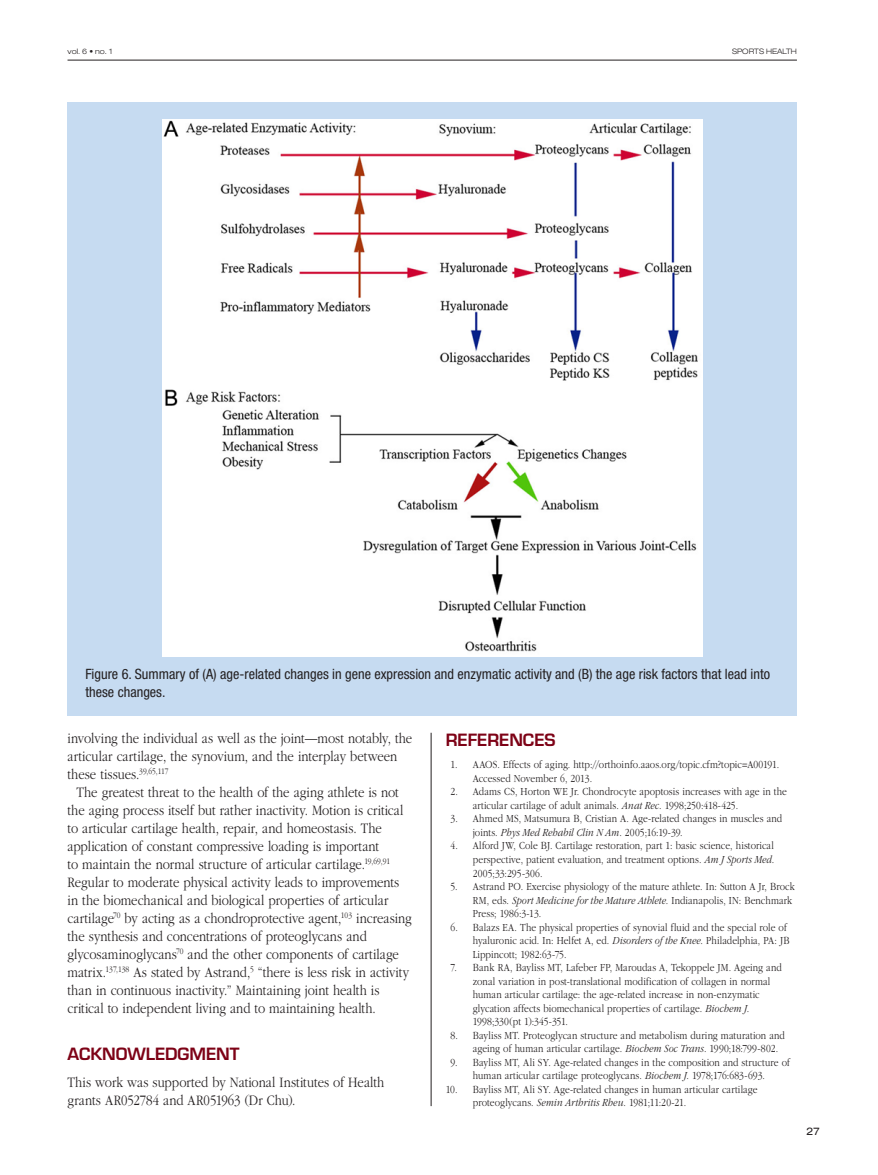
<style>
.page{position:relative;width:878px;height:1175px;background:#fff}
.page>*{position:absolute;margin:0;border:0;box-sizing:border-box;transform-origin:0 0}
.t1{font:600 16.5px "Eurostile";letter-spacing:-.005em;color:#7d0216}
.t2{font:300 15px/18px "ITC Garamond Std";color:#231f20;scale:.85 1}
.t3{font:condensed 14.25px/18px "Helvetica Neue LT Std";color:#231f20}
.t4{font:300 11.25px/13.5px "ITC Garamond Std";letter-spacing:.01em;color:#231f20;scale:.85 1}
.t5{font:expanded 10.5px "Helvetica Neue LT Std";color:#231f20}
.t6{font:300 expanded 7.5px "Helvetica Neue LT Std";color:#231f20}
.s1{font-style:italic}
</style>
<div class="page">
<hr style="left:68px;top:60px;width:728px;height:1px;background:#231f20">
<hr style="left:430px;top:732px;width:1px;height:374px;background:#231f20">
<div style="left:68px;top:102px;width:728px;height:613px;background:#c6dbf1"></div>
<img style="left:162px;top:120px;width:540px;height:537px">
<p class="t6" style="left:68px;top:46px;width:46px">vol. 6 • no. 1</p>
<p class="t6" style="left:732px;top:46px;width:66px">SPORTS HEALTH</p>
<p class="t3" style="left:86px;top:665px;width:686px">Figure 6. Summary of (A) age-related changes in gene expression and enzymatic activity and (B) the age risk factors that lead into these changes.</p>
<h2 class="t2" style="left:68px;top:729px;width:407px">involving the individual as well as the joint—most notably, the</h2>
<h2 class="t2" style="left:68px;top:747px;width:389px">articular cartilage, the synovium, and the interplay between</h2>
<h2 class="t2" style="left:68px;top:765px;width:120px">these tissues.<sup>39,65,117</sup></h2>
<h2 class="t2" style="left:76px;top:783px;width:380px">The greatest threat to the health of the aging athlete is not</h2>
<h2 class="t2" style="left:67px;top:801px;width:397px">the aging process itself but rather inactivity. Motion is critical</h2>
<h2 class="t2" style="left:67px;top:819px;width:371px">to articular cartilage health, repair, and homeostasis. The</h2>
<h2 class="t2" style="left:67px;top:837px;width:368px">application of constant compressive loading is important</h2>
<h2 class="t2" style="left:67px;top:855px;width:381px">to maintain the normal structure of articular cartilage.<sup>19,69,91</sup></h2>
<h2 class="t2" style="left:67px;top:873px;width:392px">Regular to moderate physical activity leads to improvements</h2>
<h2 class="t2" style="left:67px;top:891px;width:379px">in the biomechanical and biological properties of articular</h2>
<h2 class="t2" style="left:67px;top:909px;width:406px">cartilage<sup>70</sup> by acting as a chondroprotective agent,<sup>103</sup> increasing</h2>
<h2 class="t2" style="left:67px;top:927px;width:353px">the synthesis and concentrations of proteoglycans and</h2>
<h2 class="t2" style="left:67px;top:945px;width:391px">glycosaminoglycans<sup>70</sup> and the other components of cartilage</h2>
<h2 class="t2" style="left:68px;top:963px;width:403px">matrix.<sup>137,138</sup> As stated by Astrand,<sup>5</sup> “there is less risk in activity</h2>
<h2 class="t2" style="left:67px;top:981px;width:368px">than in continuous inactivity.” Maintaining joint health is</h2>
<h2 class="t2" style="left:67px;top:999px;width:364px">critical to independent living and to maintaining health.</h2>
<h1 class="t1" style="left:68px;top:1043px;width:173px">ACKNOWLEDGMENT</h1>
<h2 class="t2" style="left:68px;top:1073px;width:374px">This work was supported by National Institutes of Health grants AR052784 and AR051963 (Dr Chu).</h2>
<h1 class="t1" style="left:446px;top:729px;width:110px">REFERENCES</h1>
<p class="t4" style="left:473px;top:758px;width:362px;text-indent:-22px">1. AAOS. Effects of aging. http://orthoinfo.aaos.org/topic.cfm?topic=A00191.<br>Accessed November 6, 2013.</p>
<p class="t4" style="left:473px;top:785px;width:371px;text-indent:-22px">2. Adams CS, Horton WE Jr. Chondrocyte apoptosis increases with age in the articular cartilage of adult animals. <span class="s1">Anat Rec</span>. 1998;250:418-425.</p>
<p class="t4" style="left:473px;top:812px;width:365px;text-indent:-22px">3. Ahmed MS, Matsumura B, Cristian A. Age-related changes in muscles and joints. <span class="s1">Phys Med Rehabil Clin N Am</span>. 2005;16:19-39.</p>
<p class="t4" style="left:473px;top:839px;width:356px;text-align:justify;text-indent:-22px">4. Alford JW, Cole BJ. Cartilage restoration, part 1: basic science, historical perspective, patient evaluation, and treatment options. <span class="s1">Am J Sports Med</span>.<br>2005;33:295-306.</p>
<p class="t4" style="left:473px;top:880px;width:380px;text-indent:-22px">5. Astrand PO. Exercise physiology of the mature athlete. In: Sutton A Jr, Brock<br>RM, eds. <span class="s1">Sport Medicine for the Mature Athlete</span>. Indianapolis, IN: Benchmark<br>Press; 1986:3-13.</p>
<p class="t4" style="left:473px;top:920px;width:374px;text-indent:-22px">6. Balazs EA. The physical properties of synovial fluid and the special role of hyaluronic acid. In: Helfet A, ed. <span class="s1">Disorders of the Knee</span>. Philadelphia, PA: JB<br>Lippincott; 1982:63-75.</p>
<p class="t4" style="left:473px;top:961px;width:365px;text-indent:-22px">7. Bank RA, Bayliss MT, Lafeber FP, Maroudas A, Tekoppele JM. Ageing and zonal variation in post-translational modification of collagen in normal human articular cartilage: the age-related increase in non-enzymatic glycation affects biomechanical properties of cartilage. <span class="s1">Biochem J</span>.<br>1998;330(pt 1):345-351.</p>
<p class="t4" style="left:473px;top:1028px;width:368px;text-indent:-22px">8. Bayliss MT. Proteoglycan structure and metabolism during maturation and ageing of human articular cartilage. <span class="s1">Biochem Soc Trans</span>. 1990;18:799-802.</p>
<p class="t4" style="left:450px;top:1055px;width:401px;text-align:center">9. Bayliss MT, Ali SY. Age-related changes in the composition and structure of human articular cartilage proteoglycans. <span class="s1">Biochem J</span>. 1978;176:683-693.</p>
<p class="t4" style="left:473px;top:1082px;width:336px;text-indent:-27px">10. Bayliss MT, Ali SY. Age-related changes in human articular cartilage proteoglycans. <span class="s1">Semin Arthritis Rheu</span>. 1981;11:20-21.</p>
<p class="t5" style="left:806px;top:1124px;width:15px">27</p>
</div>
